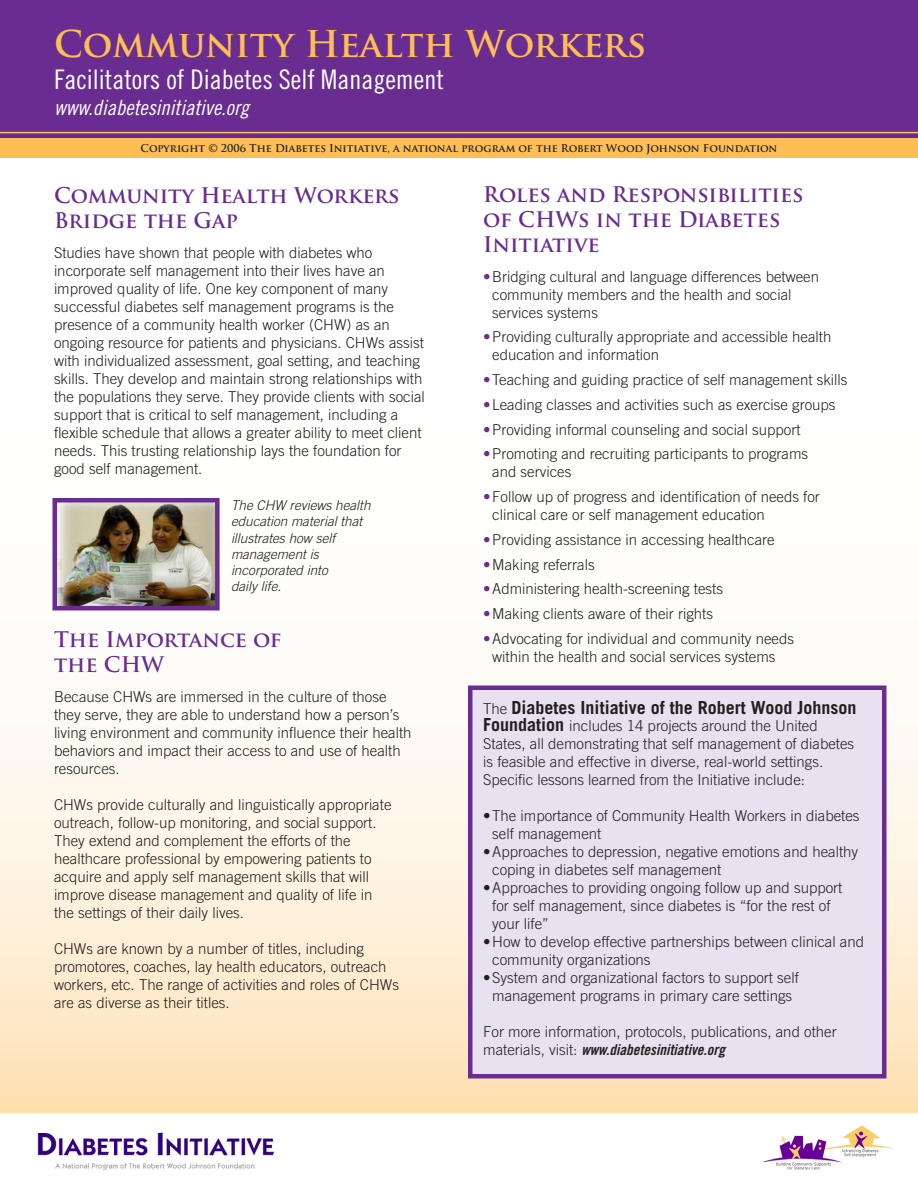
<style>
.page{position:relative;width:918px;height:1188px;background:#fff}
.page>*{position:absolute;margin:0;border:0;box-sizing:border-box;transform-origin:0 0}
.t1{font:700 36px "Trajan Pro";color:#fdbe56}
.t2{font:27px "Trade Gothic Cond Eighteen";color:#fff}
.t3{font:700 21px/25.2px "Trajan Pro";color:#692c91}
.t4{font:21px "Trade Gothic Cond Eighteen Obl";color:#fff}
.t5{font:700 18px "Trade Gothic";color:#231f20}
.t6{font:300 15px/18px "Trade Gothic";color:#231f20}
.t7{font:italic 300 13.5px/16.2px "Trade Gothic";color:#231f20}
.t8{font:700 10.5px "Trajan Pro";color:#231f20}
.s1{color:#692c91}
.s2{font-weight:300;font-size:15px}
.s3{font-weight:700;font-size:18px}
.s4{font-family:"Trade Gothic Bold Cond Twenty Obl";font-weight:400}
</style>
<div class="page">
<svg style="left:0;top:610px;width:918px;height:503px"></svg>
<div style="left:0;top:0;width:918px;height:158px;background:#fdbe56"></div>
<div style="left:0;top:0;width:918px;height:138px;background:#692c91"></div>
<hr style="left:0;top:132px;width:918px;height:1px;background:#fdbe56">
<img style="left:37px;top:1132px;width:238px;height:38px">
<img style="left:762px;top:1125px;width:131px;height:45px">
<div style="left:470px;top:688px;width:414px;height:388px;background:#e8e1ef"></div>
<div style="left:468px;top:685px;width:418px;height:393px;border:4px solid #692c91"></div>
<img style="left:57px;top:503px;width:158px;height:102px">
<div style="left:52px;top:498px;width:168px;height:112px;border:4px solid #692c91"></div>
<p class="t1" style="left:54px;top:22px;width:594px">Community Health Workers</p>
<p class="t2" style="left:54px;top:64px;width:391px">Facilitators of Diabetes Self Management</p>
<p class="t4" style="left:54px;top:95px;width:197px">www.diabetesinitiative.org</p>
<p class="t8" style="left:141px;top:142px;width:638px">Copyright © 2006 The Diabetes Initiative, a national program of the Robert Wood Johnson Foundation</p>
<p class="t3" style="left:54px;top:183px;width:347px">Community Health Workers<br>Bridge the Gap</p>
<p class="t6" style="left:54px;top:243px;width:372px">Studies have shown that people with diabetes who incorporate self management into their lives have an improved quality of life. One key component of many successful diabetes self management programs is the presence of a community health worker (CHW) as an ongoing resource for patients and physicians. CHWs assist with individualized assessment, goal setting, and teaching skills. They develop and maintain strong relationships with the populations they serve. They provide clients with social support that is critical to self management, including a flexible schedule that allows a greater ability to meet client needs. This trusting relationship lays the foundation for good self management.</p>
<p class="t7" style="left:231px;top:497px;width:141px">The CHW reviews health education material that</p>
<p class="t7" style="left:231px;top:529px;width:106px">illustrates how self management is incorporated into daily life.</p>
<p class="t3" style="left:54px;top:627px;width:229px">The Importance of the CHW</p>
<p class="t6" style="left:54px;top:687px;width:359px">Because CHWs are immersed in the culture of those they serve, they are able to understand how a person’s living environment and community influence their health behaviors and impact their access to and use of health resources.</p>
<p class="t6" style="left:54px;top:795px;width:339px">CHWs provide culturally and linguistically appropriate outreach, follow-up monitoring, and social support.<br>They extend and complement the efforts of the healthcare professional by empowering patients to acquire and apply self management skills that will improve disease management and quality of life in the settings of their daily lives.</p>
<p class="t6" style="left:54px;top:939px;width:347px">CHWs are known by a number of titles, including promotores, coaches, lay health educators, outreach workers, etc. The range of activities and roles of CHWs are as diverse as their titles.</p>
<p class="t3" style="left:483px;top:182px;width:322px">Roles and Responsibilities of CHWs in the Diabetes<br>Initiative</p>
<p class="t6" style="left:492px;top:267px;width:328px;text-indent:-9px"><span class="s1">•</span>Bridging cultural and language differences between community members and the health and social services systems</p>
<p class="t6" style="left:492px;top:328px;width:341px;text-indent:-9px"><span class="s1">•</span>Providing culturally appropriate and accessible health education and information</p>
<p class="t6" style="left:483px;top:371px;width:366px"><span class="s1">•</span>Teaching and guiding practice of self management skills</p>
<p class="t6" style="left:483px;top:395px;width:354px"><span class="s1">•</span>Leading classes and activities such as exercise groups</p>
<p class="t6" style="left:483px;top:420px;width:319px"><span class="s1">•</span>Providing informal counseling and social support</p>
<p class="t6" style="left:492px;top:445px;width:317px;text-indent:-9px"><span class="s1">•</span>Promoting and recruiting participants to programs and services</p>
<p class="t6" style="left:492px;top:488px;width:329px;text-indent:-9px"><span class="s1">•</span>Follow up of progress and identification of needs for clinical care or self management education</p>
<p class="t6" style="left:483px;top:530px;width:293px"><span class="s1">•</span>Providing assistance in accessing healthcare</p>
<p class="t6" style="left:483px;top:555px;width:113px"><span class="s1">•</span>Making referrals</p>
<p class="t6" style="left:483px;top:580px;width:241px"><span class="s1">•</span>Administering health-screening tests</p>
<p class="t6" style="left:483px;top:605px;width:231px"><span class="s1">•</span>Making clients aware of their rights</p>
<p class="t6" style="left:492px;top:629px;width:303px;text-indent:-9px"><span class="s1">•</span>Advocating for individual and community needs within the health and social services systems</p>
<p class="t5" style="left:483px;top:697px;width:375px"><span class="s2">The</span> Diabetes Initiative of the Robert Wood Johnson</p>
<p class="t6" style="left:483px;top:716px;width:372px"><span class="s3">Foundation</span> includes 14 projects around the United States, all demonstrating that self management of diabetes is feasible and effective in diverse, real-world settings.<br>Specific lessons learned from the Initiative include:</p>
<p class="t6" style="left:492px;top:806px;width:369px;text-indent:-9px">•The importance of Community Health Workers in diabetes self management</p>
<p class="t6" style="left:492px;top:842px;width:367px;text-indent:-9px">•Approaches to depression, negative emotions and healthy coping in diabetes self management</p>
<p class="t6" style="left:492px;top:878px;width:352px;text-indent:-9px">•Approaches to providing ongoing follow up and support for self management, since diabetes is “for the rest of your life”</p>
<p class="t6" style="left:492px;top:932px;width:373px;text-indent:-9px">•How to develop effective partnerships between clinical and community organizations</p>
<p class="t6" style="left:483px;top:968px;width:317px;text-align:center">•System and organizational factors to support self management programs in primary care settings</p>
<p class="t6" style="left:483px;top:1022px;width:355px">For more information, protocols, publications, and other materials, visit: <span class="s4">www.diabetesinitiative.org</span></p>
</div>
